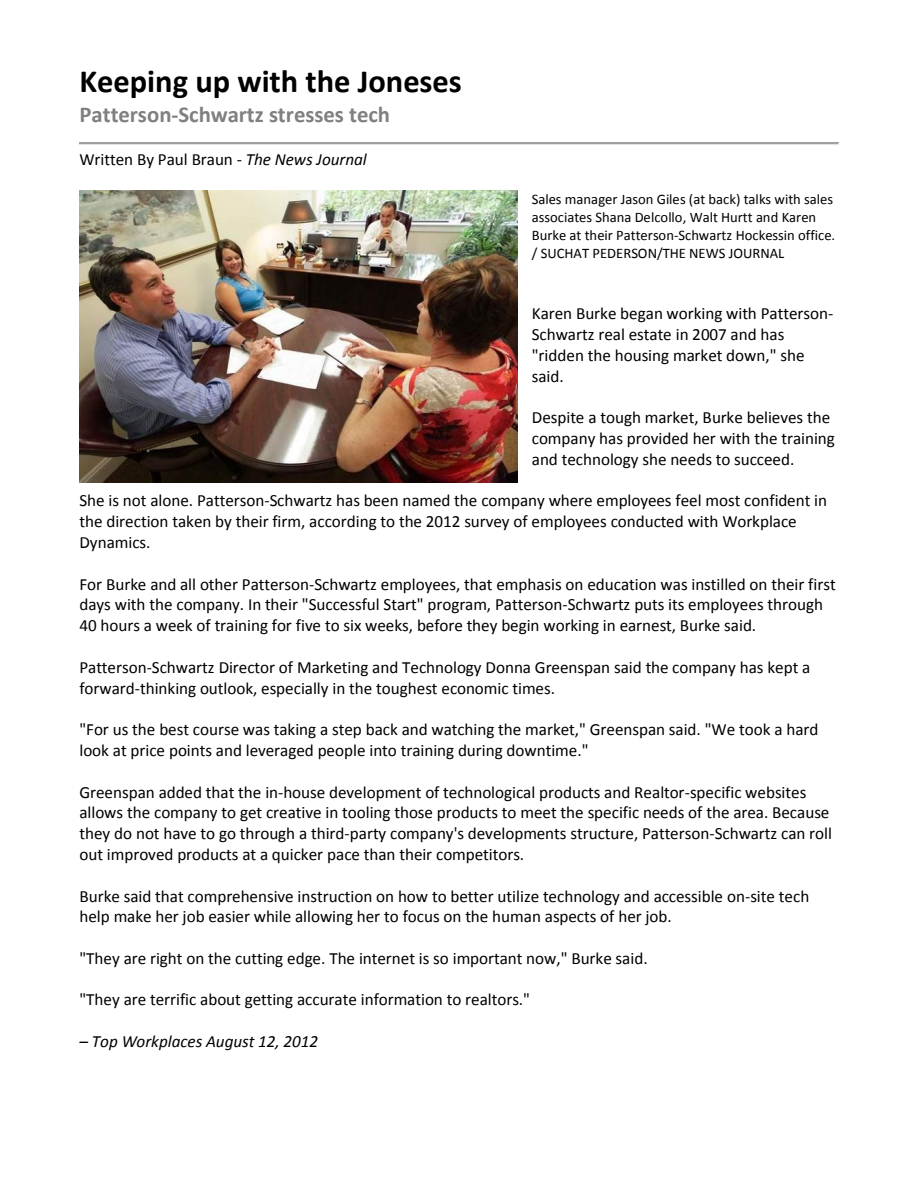
<style>
.page{position:relative;width:918px;height:1188px;background:#fff}
.page>*{position:absolute;margin:0;border:0;box-sizing:border-box;transform-origin:0 0}
.t1{font:700 32.55px "Calibri";color:#000}
.t2{font:700 22.8px "Calibri";color:#808080}
.t3{font:17.1px/20.9px "Calibri";color:#000}
.t4{font:italic 17.1px "Calibri";color:#000}
.t5{font:14.55px/17.9px "Calibri";color:#000}
.s1{font-style:italic}
</style>
<div class="page">
<hr style="left:79px;top:142px;width:759px;height:3px;background:#a0a0a0">
<hr style="left:80px;top:145px;width:758px;height:1px;background:#e3e3e3">
<img style="left:79px;top:191px;width:438px;height:291px">
<p class="t1" style="left:79px;top:60px;width:384px">Keeping up with the Joneses</p>
<p class="t2" style="left:79px;top:100px;width:312px">Patterson-Schwartz stresses tech</p>
<p class="t3" style="left:79px;top:149px;width:289px">Written By Paul Braun - <span class="s1">The News Journal</span></p>
<p class="t5" style="left:532px;top:191px;width:305px">Sales manager Jason Giles (at back) talks with sales associates Shana Delcollo, Walt Hurtt and Karen Burke at their Patterson-Schwartz Hockessin office. / SUCHAT PEDERSON/THE NEWS JOURNAL</p>
<p class="t3" style="left:532px;top:303px;width:303px">Karen Burke began working with Patterson-<br>Schwartz real estate in 2007 and has "ridden the housing market down," she said.</p>
<p class="t3" style="left:532px;top:407px;width:305px">Despite a tough market, Burke believes the company has provided her with the training and technology she needs to succeed.</p>
<p class="t3" style="left:79px;top:490px;width:749px">She is not alone. Patterson-Schwartz has been named the company where employees feel most confident in the direction taken by their firm, according to the 2012 survey of employees conducted with Workplace<br>Dynamics.</p>
<p class="t3" style="left:79px;top:574px;width:758px">For Burke and all other Patterson-Schwartz employees, that emphasis on education was instilled on their first days with the company. In their "Successful Start" program, Patterson-Schwartz puts its employees through<br>40 hours a week of training for five to six weeks, before they begin working in earnest, Burke said.</p>
<p class="t3" style="left:79px;top:657px;width:733px">Patterson-Schwartz Director of Marketing and Technology Donna Greenspan said the company has kept a forward-thinking outlook, especially in the toughest economic times.</p>
<p class="t3" style="left:79px;top:719px;width:740px">"For us the best course was taking a step back and watching the market," Greenspan said. "We took a hard look at price points and leveraged people into training during downtime."</p>
<p class="t3" style="left:79px;top:782px;width:754px">Greenspan added that the in-house development of technological products and Realtor-specific websites allows the company to get creative in tooling those products to meet the specific needs of the area. Because they do not have to go through a third-party company's developments structure, Patterson-Schwartz can roll out improved products at a quicker pace than their competitors.</p>
<p class="t3" style="left:79px;top:885px;width:731px">Burke said that comprehensive instruction on how to better utilize technology and accessible on-site tech help make her job easier while allowing her to focus on the human aspects of her job.</p>
<p class="t3" style="left:79px;top:948px;width:570px">"They are right on the cutting edge. The internet is so important now," Burke said.</p>
<p class="t3" style="left:79px;top:989px;width:452px">"They are terrific about getting accurate information to realtors."</p>
<p class="t4" style="left:79px;top:1030px;width:240px">– Top Workplaces August 12, 2012</p>
</div>
